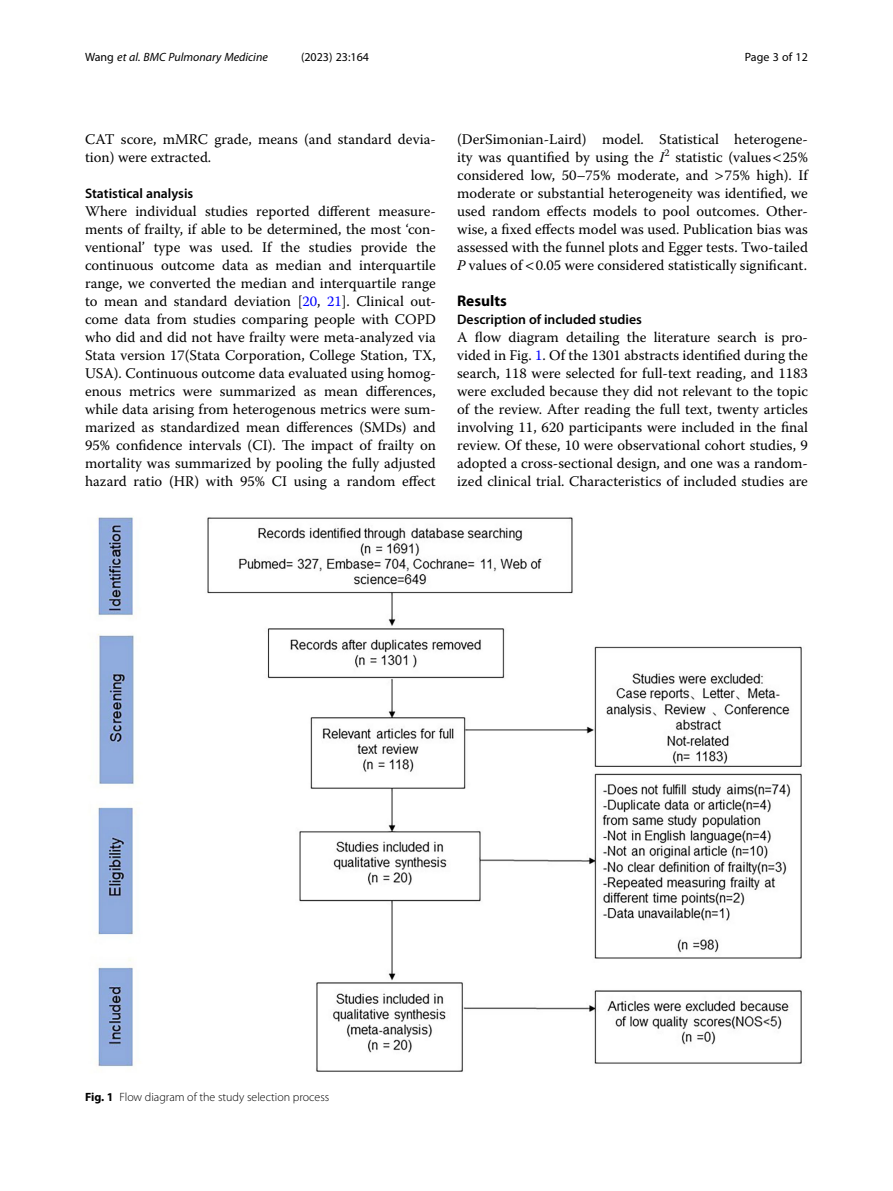
<style>
.page{position:relative;width:893px;height:1191px;background:#fff}
.page>*{position:absolute;margin:0;border:0;box-sizing:border-box;transform-origin:0 0}
.Head_1{font:700 15.45px "Myriad Pro";color:#000}
.Body_Text{font:14.7px/18px "Warnock Pro";color:#000;text-align:justify}
.Head_2_After_1{font:600 13.8px "Myriad Pro";color:#000}
.Head_2{font:600 13.8px "Myriad Pro";color:#000}
.Figure_Caption{font:300 12px "Myriad Pro";color:#000}
.t1{font:italic 12px "Myriad Pro";color:#000}
.t2{font:12px "Myriad Pro";color:#000}
.s1{font-style:normal}
.s2{color:#00f}
.s3{font-style:italic}
.s4{font-weight:700}
</style>
<div class="page">
<img style="left:97px;top:516px;width:705px;height:556px">
<p class="t1" style="left:85px;top:50px;width:184px"><span class="s1">Wang</span> et al. BMC Pulmonary Medicine</p>
<p class="t2" style="left:301px;top:50px;width:70px">(2023) 23:164</p>
<p class="t2" style="left:745px;top:50px;width:65px">Page 3 of 12</p>
<p class="Body_Text" style="left:85px;top:130px;width:352px">CAT score, mMRC grade, means (and standard devia&shy;tion) were extracted.</p>
<p class="Head_2" style="left:85px;top:185px;width:110px">Statistical analysis</p>
<p class="Body_Text" style="left:85px;top:202px;width:352px">Where individual studies reported different measure&shy;ments of frailty, if able to be determined, the most ‘con&shy;ventional’ type was used. If the studies provide the continuous outcome data as median and interquartile range, we converted the median and interquartile range to mean and standard deviation [<span class="s2">20</span>, <span class="s2">21</span>]. Clinical out&shy;come data from studies comparing people with COPD who did and did not have frailty were meta-analyzed via Stata version 17(Stata Corporation, College Station, TX, USA). Continuous outcome data evaluated using homog&shy;enous metrics were summarized as mean differences, while data arising from heterogenous metrics were sum&shy;marized as standardized mean differences (SMDs) and 95% confidence intervals (CI). The impact of frailty on mortality was summarized by pooling the fully adjusted hazard ratio (HR) with 95% CI using a random effect</p>
<p class="Body_Text" style="left:457px;top:130px;width:352px">(DerSimonian-Laird) model. Statistical heterogene&shy;ity was quantified by using the <span class="s3">I</span><sup>2</sup> statistic (values 25% considered low, 50–75% moderate, and 75% high). If moderate or substantial heterogeneity was identified, we used random effects models to pool outcomes. Other&shy;wise, a fixed effects model was used. Publication bias was assessed with the funnel plots and Egger tests. Two-tailed <span class="s3">P</span> values of 0.05 were considered statistically significant.</p>
<p class="Head_1" style="left:457px;top:291px;width:51px">Results</p>
<p class="Head_2_After_1" style="left:457px;top:311px;width:186px">Description of included studies</p>
<p class="Body_Text" style="left:457px;top:328px;width:352px">A flow diagram detailing the literature search is pro&shy;vided in Fig. <span class="s2">1</span>. Of the 1301 abstracts identified during the search, 118 were selected for full-text reading, and 1183 were excluded because they did not relevant to the topic of the review. After reading the full text, twenty articles involving 11, 620 participants were included in the final review. Of these, 10 were observational cohort studies, 9 adopted a cross-sectional design, and one was a random&shy;ized clinical trial. Characteristics of included studies are</p>
<p class="Figure_Caption" style="left:85px;top:1090px;width:246px"><span class="s4">Fig. 1</span> Flow diagram of the study selection process</p>
</div>
